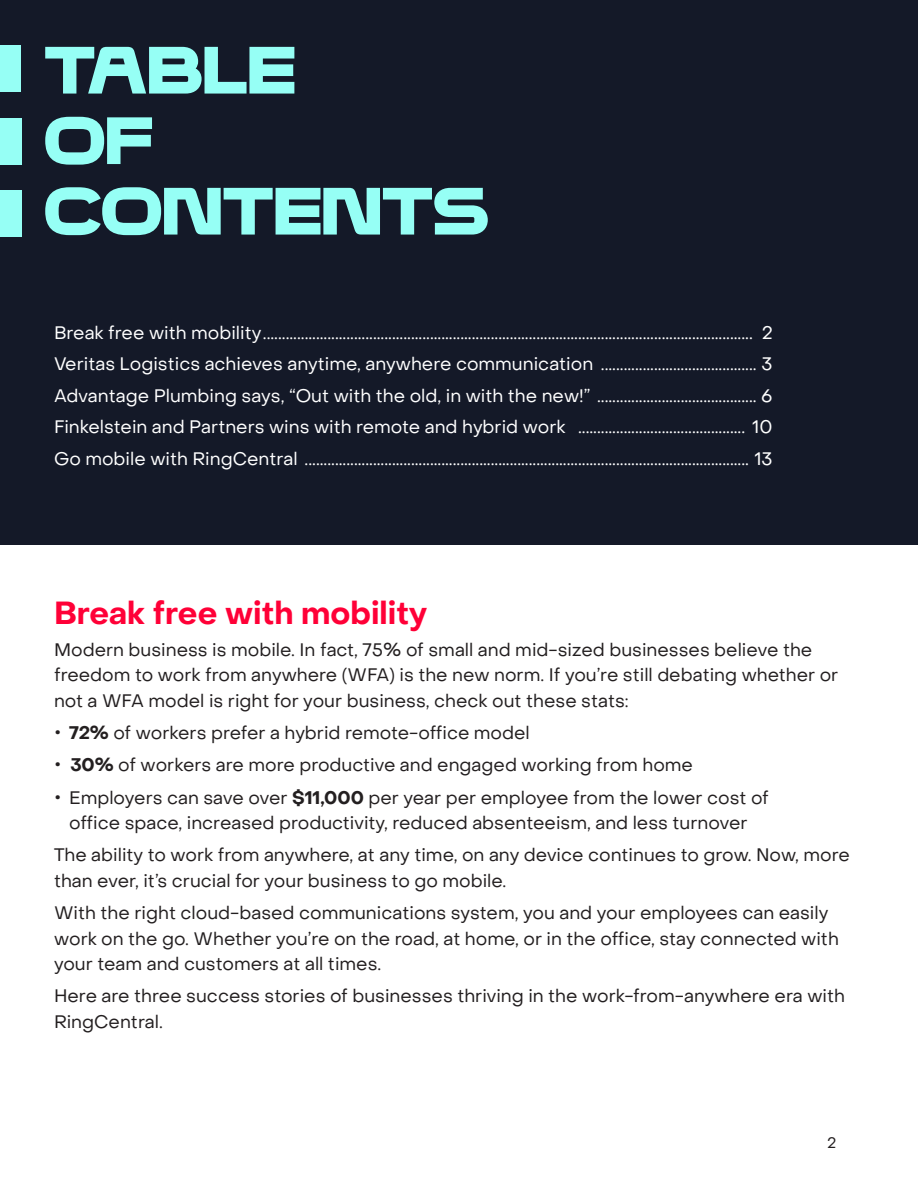
<style>
.page{position:relative;width:918px;height:1188px;background:#fff}
.page>*{position:absolute;margin:0;border:0;box-sizing:border-box;transform-origin:0 0}
.t1{font:58.35px/70.5px "Bandwidth Display";color:#96fff5}
.t2{font:700 31.5px "PP Object Sans";color:#ff0037}
.t3{font:18px/25.5px "PP Object Sans";color:#231f20}
.t4{font:18px/31.5px "PP Object Sans";color:#fff;text-align:justify}
.t5{font:15px "PP Object Sans";color:#231f20}
.s1{font-size:31.5px}
.s2{font-weight:700}
</style>
<div class="page">
<div style="left:0;top:0;width:918px;height:544px;background:#141928"></div>
<div style="left:0;top:45px;width:21px;height:47px;background:#96fff5"></div>
<div style="left:0;top:118px;width:21px;height:47px;background:#96fff5"></div>
<div style="left:0;top:190px;width:21px;height:47px;background:#96fff5"></div>
<h1 class="t1" style="left:45px;top:32px;width:447px">TABLE<br>OF<br>CONTENTS</h1>
<p class="t4" style="left:54px;top:317px;width:720px">Break free with mobility................................................................................................................................. 2<br>Veritas Logistics achieves anytime, anywhere communication ......................................... 3<br>Advantage Plumbing says, “Out with the old, in with the new!” .......................................... 6<br>Finkelstein and Partners wins with remote and hybrid work ............................................ 10<br>Go mobile with RingCentral ..................................................................................................................... 13</p>
<h2 class="t2" style="left:54px;top:593px;width:375px">Break free with mobility</h2>
<p class="t3" style="left:54px;top:637px;width:786px">Modern business is mobile. In fact, 75% of small and mid-sized businesses believe the freedom to work from anywhere (WFA) is the new norm. If you’re still debating whether or not a WFA model is right for your business, check out these stats:</p>
<p class="t3" style="left:54px;top:720px;width:477px"><span class="s1">•</span> <span class="s2">72%</span> of workers prefer a hybrid remote-office model</p>
<p class="t3" style="left:54px;top:752px;width:641px"><span class="s1">•</span> <span class="s2">30%</span> of workers are more productive and engaged working from home</p>
<p class="t3" style="left:54px;top:785px;width:716px;text-align:center"><span class="s1">•</span> Employers can save over <span class="s2">$11,000</span> per year per employee from the lower cost of office space, increased productivity, reduced absenteeism, and less turnover</p>
<p class="t3" style="left:54px;top:842px;width:797px">The ability to work from anywhere, at any time, on any device continues to grow. Now, more than ever, it’s crucial for your business to go mobile.</p>
<p class="t3" style="left:54px;top:900px;width:786px">With the right cloud-based communications system, you and your employees can easily work on the go. Whether you’re on the road, at home, or in the office, stay connected with your team and customers at all times.</p>
<p class="t3" style="left:54px;top:983px;width:792px">Here are three success stories of businesses thriving in the work-from-anywhere era with<br>RingCentral.</p>
<p class="t5" style="left:827px;top:1134px;width:11px">2</p>
</div>
